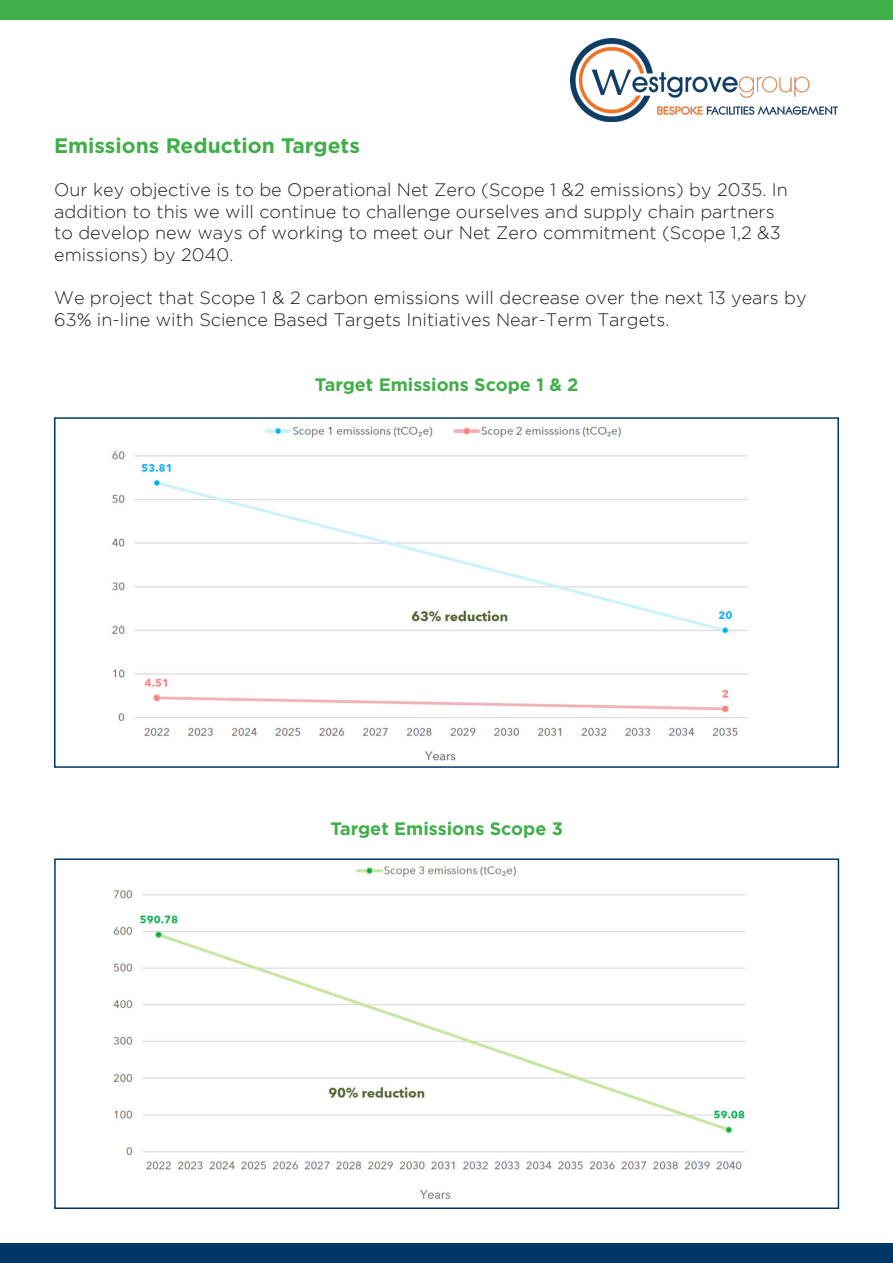
<style>
.page{position:relative;width:893px;height:1263px;background:#fff}
.page>*{position:absolute;margin:0;border:0;box-sizing:border-box;transform-origin:0 0}
.t1{font:700 21px "Gotham";color:#40ae49}
.t2{font:300 18px/21.6px "Gotham";color:#231f20}
.t3{font:700 18px "Gotham";color:#40ae49}
</style>
<div class="page">
<img style="left:570px;top:38px;width:267px;height:83px">
<div style="left:0;top:0;width:893px;height:19px;background:#40ae49"></div>
<div style="left:0;top:1244px;width:893px;height:19px;background:#003667"></div>
<img style="left:111px;top:426px;width:637px;height:335px">
<img style="left:113px;top:866px;width:632px;height:333px">
<div style="left:54px;top:858px;width:785px;height:351px;border:2px solid #003667"></div>
<div style="left:54px;top:417px;width:785px;height:351px;border:2px solid #003667"></div>
<p class="t1" style="left:54px;top:132px;width:307px">Emissions Reduction Targets</p>
<p class="t2" style="left:54px;top:179px;width:735px">Our key objective is to be Operational Net Zero (Scope 1 &amp;2 emissions) by 2035. In addition to this we will continue to challenge ourselves and supply chain partners to develop new ways of working to meet our Net Zero commitment (Scope 1,2 &amp;3 emissions) by 2040.</p>
<p class="t2" style="left:54px;top:287px;width:754px">We project that Scope 1 &amp; 2 carbon emissions will decrease over the next 13 years by<br>63% in-line with Science Based Targets Initiatives Near-Term Targets.</p>
<p class="t3" style="left:315px;top:372px;width:265px">Target Emissions Scope 1 &amp; 2</p>
<p class="t3" style="left:330px;top:816px;width:234px">Target Emissions Scope 3</p>
</div>
